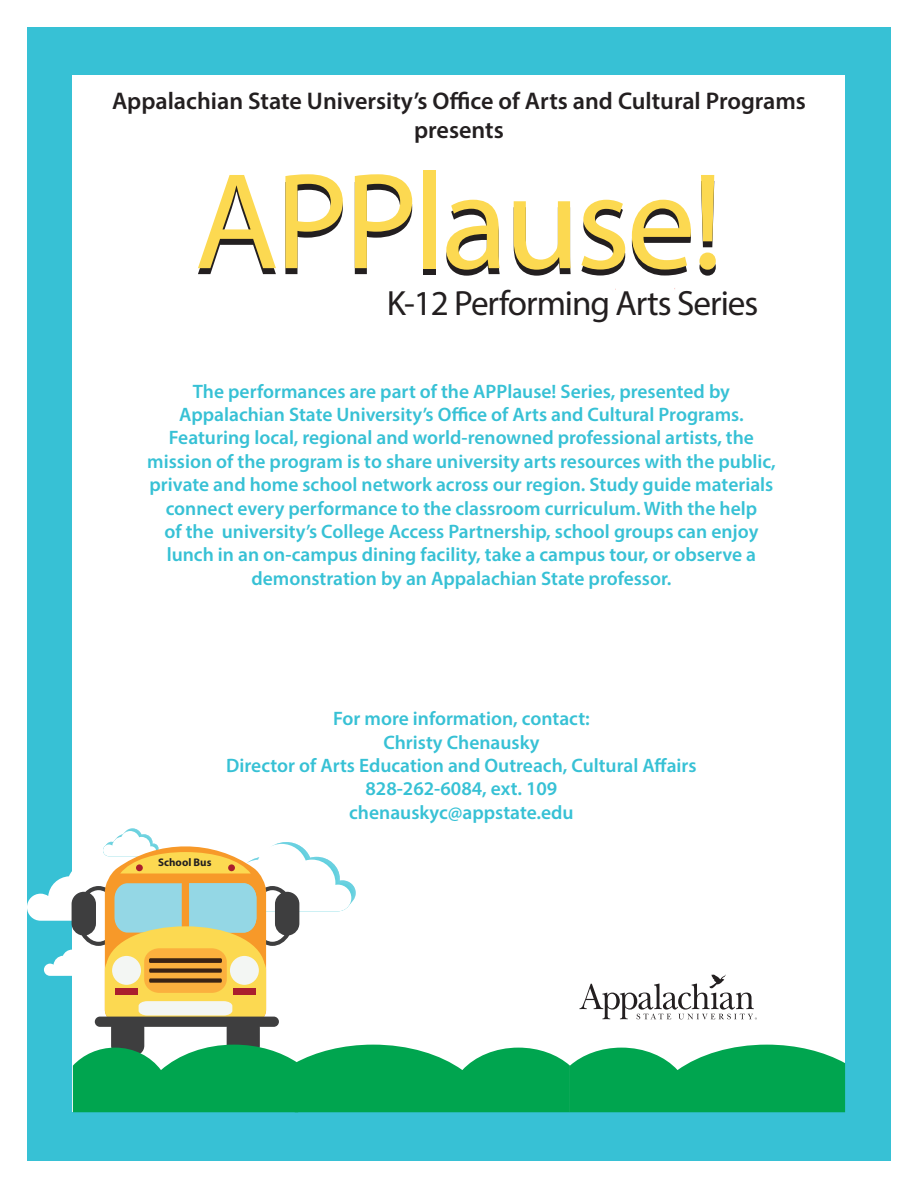
<style>
.page{position:relative;width:918px;height:1188px;background:#fff}
.page>*{position:absolute;margin:0;border:0;box-sizing:border-box;transform-origin:0 0}
.t1{font:138.3px "Myriad Pro";letter-spacing:-.03em;color:#231f20}
.t2{font:35.1px "Myriad Pro";letter-spacing:-.03em;color:#231f20}
.t3{font:600 24.15px/29px "Myriad Pro";color:#231f20;text-align:center}
.t4{font:600 19.5px/23.4px "Myriad Pro";color:#37c1d5;text-align:center}
.t5{font:700 10.95px "Myriad Pro";color:#231f20}
</style>
<div class="page">
<div style="left:27px;top:27px;width:864px;height:1134px;background:#37c1d5"></div>
<div style="left:73px;top:76px;width:772px;height:1036px;background:#fff"></div>
<div style="left:227px;top:1017px;width:33px;height:39px;background:#3e3e3f;border-radius:11px"></div>
<div style="left:111px;top:1017px;width:33px;height:39px;background:#3e3e3f;border-radius:11px"></div>
<div style="left:95px;top:1017px;width:184px;height:10px;background:#3e3e3f;border-radius:5px"></div>
<svg style="left:27px;top:828px;width:329px;height:195px"></svg>
<svg style="left:73px;top:1045px;width:772px;height:67px;background:#1bae61"></svg>
<svg style="left:579px;top:974px;width:178px;height:46px"></svg>
<p class="t3" style="left:112px;top:86px;width:696px">Appalachian State University’s Office of Arts and Cultural Programs presents</p>
<h1 class="t1" style="left:194px;top:142px;width:531px">APPlause!</h1>
<h2 class="t2" style="left:387px;top:281px;width:373px">K-12 Performing Arts Series</h2>
<p class="t4" style="left:147px;top:379px;width:630px">The performances are part of the APPlause! Series, presented by Appalachian State University’s Office of Arts and Cultural Programs.<br>Featuring local, regional and world-renowned professional artists, the mission of the program is to share university arts resources with the public, private and home school network across our region. Study guide materials connect every performance to the classroom curriculum. With the help<br>of the university’s College Access Partnership, school groups can enjoy lunch in an on-campus dining facility, take a campus tour, or observe a demonstration by an Appalachian State professor.</p>
<p class="t5" style="left:158px;top:855px;width:55px">School Bus</p>
<p class="t4" style="left:226px;top:707px;width:472px">For more information, contact:<br>Christy Chenausky<br>Director of Arts Education and Outreach, Cultural Affairs<br>828-262-6084, ext. 109<br>chenauskyc@appstate.edu</p>
</div>
